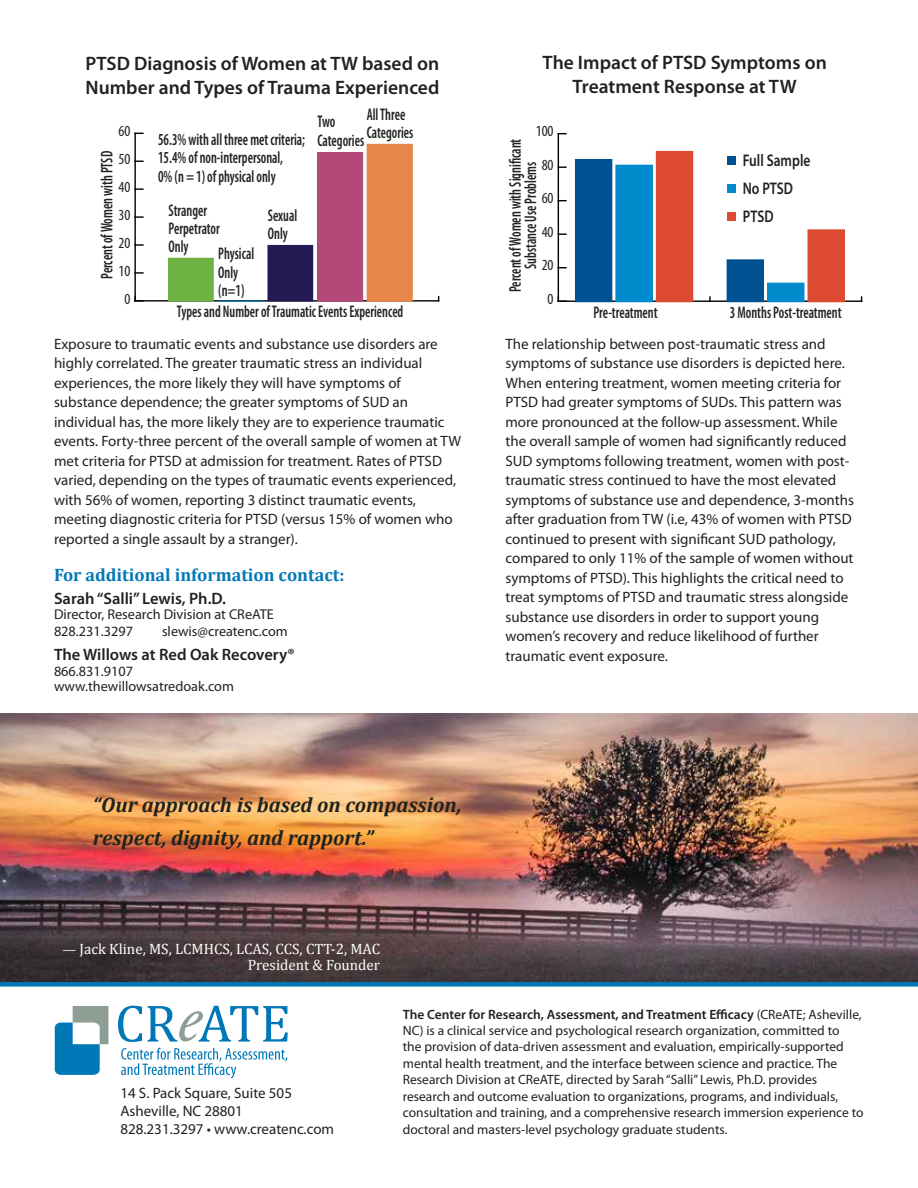
<style>
.page{position:relative;width:918px;height:1188px;background:#fff}
.page>*{position:absolute;margin:0;border:0;box-sizing:border-box;transform-origin:0 0}
.t1{font:italic 700 21px/33px "Cambria";color:#20221d}
.t2{font:600 19.5px/23.4px "Myriad Pro";color:#20221d}
.t3{font:700 18px "Cambria";color:#0078b7}
.t4{font:600 condensed 16.95px/18.3px "Myriad Pro";color:#20221d;scale:.8 1}
.t5{font:600 16.95px/28.2px "Myriad Pro";color:#20221d;scale:.8 1}
.t6{font:600 16.5px "Myriad Pro";color:#20221d}
.t7{font:condensed 15.45px "Myriad Pro";color:#20221d}
.t8{font:15px/19.5px "Myriad Pro";color:#20221d}
.t9{font:15px/16.5px "Cambria";color:#fff;text-align:right}
.t10{font:14.25px/16.5px "Myriad Pro";color:#20221d}
.t11{font:13.5px/16.5px "Myriad Pro";color:#20221d}
.s1{font-family:"Minion Pro"}
.s2{font-weight:600}
</style>
<div class="page">
<img style="left:0;top:714px;width:918px;height:268px">
<div style="left:0;top:982px;width:918px;height:5px;background:#0078b7"></div>
<svg style="left:121px;top:1048px;width:167px;height:31px"></svg>
<svg style="left:55px;top:1006px;width:53px;height:69px"></svg>
<svg style="left:118px;top:1006px;width:170px;height:36px"></svg>
<hr style="left:135px;top:300px;width:304px;height:2px;background:#000">
<hr style="left:134px;top:133px;width:2px;height:168px;background:#000">
<svg style="left:134px;top:297px;width:9px;height:5px"></svg>
<svg style="left:135px;top:272px;width:8px;height:2px"></svg>
<svg style="left:136px;top:244px;width:7px;height:2px"></svg>
<svg style="left:135px;top:216px;width:8px;height:2px"></svg>
<svg style="left:135px;top:188px;width:8px;height:2px"></svg>
<div style="left:367px;top:145px;width:45px;height:156px;background:#e78649"></div>
<div style="left:367px;top:144px;width:46px;height:158px;border:1px solid #e78649"></div>
<div style="left:318px;top:153px;width:44px;height:148px;background:#b44878"></div>
<div style="left:317px;top:152px;width:46px;height:150px;border:1px solid #b44878"></div>
<div style="left:268px;top:245px;width:45px;height:56px;background:#241b55"></div>
<hr style="left:218px;top:301px;width:45px;height:1px;background:#0081c3">
<div style="left:169px;top:258px;width:44px;height:43px;background:#6db242"></div>
<div style="left:168px;top:258px;width:46px;height:43px;border:1px solid #6db242"></div>
<div style="left:727px;top:156px;width:9px;height:9px;background:#005191"></div>
<div style="left:727px;top:185px;width:9px;height:8px;background:#008bcd"></div>
<div style="left:727px;top:213px;width:9px;height:8px;background:#dc4a32"></div>
<hr style="left:558px;top:301px;width:304px;height:1px;background:#000">
<hr style="left:558px;top:134px;width:1px;height:167px;background:#000">
<svg style="left:559px;top:233px;width:7px;height:2px"></svg>
<svg style="left:559px;top:166px;width:7px;height:2px"></svg>
<div style="left:656px;top:151px;width:37px;height:151px;background:#dc4a32"></div>
<div style="left:808px;top:230px;width:36px;height:72px;background:#dc4a32"></div>
<div style="left:808px;top:230px;width:37px;height:72px;border:1px solid #dc4a32"></div>
<div style="left:616px;top:165px;width:36px;height:137px;background:#008bcd"></div>
<div style="left:616px;top:165px;width:37px;height:137px;border:1px solid #008bcd"></div>
<div style="left:768px;top:283px;width:36px;height:19px;background:#008bcd"></div>
<div style="left:575px;top:159px;width:37px;height:143px;background:#005191"></div>
<div style="left:727px;top:260px;width:37px;height:42px;background:#005191"></div>
<h2 class="t2" style="left:85px;top:52px;width:355px">PTSD Diagnosis of Women at TW based on<br>Number and Types of Trauma Experienced</h2>
<p class="t7" style="left:118px;top:122px;width:13px">60</p>
<p class="t4" style="left:97px;top:279px;width:161px;rotate:-90deg">Percent of Women with PTSD</p>
<p class="t7" style="left:118px;top:150px;width:13px">50</p>
<p class="t7" style="left:118px;top:178px;width:13px">40</p>
<p class="t7" style="left:118px;top:205px;width:13px">30</p>
<p class="t7" style="left:118px;top:233px;width:13px">20</p>
<p class="t7" style="left:118px;top:261px;width:13px">10</p>
<p class="t7" style="left:124px;top:289px;width:7px">0</p>
<p class="t4" style="left:158px;top:130px;width:185px">56.3% with all three met criteria;<br>15.4% of non-interpersonal,<br>0% (n = 1) of physical only</p>
<p class="t4" style="left:169px;top:201px;width:66px">Stranger<br>Perpetrator<br>Only</p>
<p class="t4" style="left:218px;top:244px;width:47px">Physical<br>Only (n=1)</p>
<p class="t4" style="left:268px;top:206px;width:38px">Sexual<br>Only</p>
<p class="t4" style="left:317px;top:112px;width:60px">Two<br>Categories</p>
<p class="t4" style="left:367px;top:105px;width:60px">All Three<br>Categories</p>
<p class="t4" style="left:177px;top:302px;width:285px">Types and Number of Traumatic Events Experienced</p>
<p class="t8" style="left:54px;top:334px;width:409px">Exposure to traumatic events and substance use disorders are highly correlated. The greater traumatic stress an individual experiences, the more likely they will have symptoms of substance dependence; the greater symptoms of SUD an individual has, the more likely they are to experience traumatic events. Forty-three percent of the overall sample of women at TW met criteria for PTSD at admission for treatment. Rates of PTSD varied, depending on the types of traumatic events experienced, with 56% of women, reporting 3 distinct traumatic events, meeting diagnostic criteria for PTSD (versus 15% of women who reported a single assault by a stranger).</p>
<p class="t7" style="left:113px;top:358px;width:19px">100</p>
<p class="t4" style="left:84px;top:528px;width:193px;line-height:15.5px;text-align:center;rotate:-90deg">Percent of Women with Signi cant<br>Substance Use Problems</p>
<p class="t5" style="left:320px;top:381px;width:86px">Full Sample<br>No PTSD</p>
<p class="t7" style="left:119px;top:391px;width:13px">80</p>
<p class="t7" style="left:119px;top:425px;width:13px">60</p>
<p class="t7" style="left:119px;top:458px;width:13px">40</p>
<p class="t7" style="left:119px;top:492px;width:13px">20</p>
<p class="t7" style="left:125px;top:525px;width:7px">0</p>
<p class="t3" style="left:54px;top:564px;width:292px">For additional information contact:</p>
<p class="t6" style="left:54px;top:588px;width:174px">Sarah “Salli” Lewis, Ph.D.</p>
<p class="t10" style="left:54px;top:606px;width:221px">Director, Research Division at CReATE<br>828.231.3297</p>
<p class="t10" style="left:162px;top:623px;width:127px">slewis@createnc.com</p>
<p class="t6" style="left:54px;top:644px;width:242px">The Willows at Red Oak Recovery®</p>
<p class="t10" style="left:54px;top:663px;width:182px;line-height:15.8px">866.831.9107 www.thewillowsatredoak.com</p>
<h1 class="t1" style="left:93px;top:788px;width:370px">“Our approach is based on compassion, respect, dignity, and rapport.”</h1>
<p class="t9" style="left:62px;top:940px;width:319px"><span class="s1">—</span> Jack Kline, MS, LCMHCS, LCAS, CCS, CTT-2, MAC<br>President &amp; Founder</p>
<p class="t4" style="left:641px;top:45px;width:34px">(n=1)</p>
<h2 class="t2" style="left:543px;top:51px;width:286px;text-align:center">The Impact of PTSD Symptoms on<br>Treatment Response at TW</h2>
<p class="t7" style="left:547px;top:54px;width:7px">0</p>
<p class="t7" style="left:536px;top:122px;width:19px">100</p>
<p class="t4" style="left:507px;top:292px;width:193px;line-height:15.5px;text-align:center;rotate:-90deg">Percent of Women with Signi cant<br>Substance Use Problems</p>
<p class="t7" style="left:542px;top:156px;width:13px">80</p>
<p class="t7" style="left:542px;top:189px;width:13px">60</p>
<p class="t7" style="left:542px;top:223px;width:13px">40</p>
<p class="t7" style="left:542px;top:256px;width:13px">20</p>
<p class="t7" style="left:548px;top:290px;width:7px">0</p>
<p class="t5" style="left:743px;top:146px;width:86px">Full Sample<br>No PTSD<br>PTSD</p>
<p class="t4" style="left:593px;top:303px;width:82px">Pre-treatment</p>
<p class="t4" style="left:730px;top:303px;width:141px">3 Months Post-treatment</p>
<p class="t8" style="left:505px;top:334px;width:350px">The relationship between post-traumatic stress and symptoms of substance use disorders is depicted here.<br>When entering treatment, women meeting criteria for PTSD had greater symptoms of SUDs. This pattern was more pronounced at the follow-up assessment. While the overall sample of women had significantly reduced SUD symptoms following treatment, women with post&shy;traumatic stress continued to have the most elevated symptoms of substance use and dependence, 3-months after graduation from TW (i.e, 43% of women with PTSD continued to present with significant SUD pathology, compared to only 11% of the sample of women without symptoms of PTSD). This highlights the critical need to treat symptoms of PTSD and traumatic stress alongside substance use disorders in order to support young women’s recovery and reduce likelihood of further traumatic event exposure.</p>
<p class="t8" style="left:120px;top:1083px;width:215px;line-height:18px">14 S. Pack Square, Suite 505<br>Asheville, NC 28801<br>828.231.3297 • www.createnc.com</p>
<p class="t11" style="left:403px;top:1006px;width:462px"><span class="s2">The Center for Research, Assessment, and Treatment Efficacy</span> (CReATE; Asheville, NC) is a clinical service and psychological research organization, committed to<br>the provision of data-driven assessment and evaluation, empirically-supported mental health treatment, and the interface between science and practice. The Research Division at CReATE, directed by Sarah “Salli” Lewis, Ph.D. provides research and outcome evaluation to organizations, programs, and individuals, consultation and training, and a comprehensive research immersion experience to doctoral and masters-level psychology graduate students.</p>
</div>
